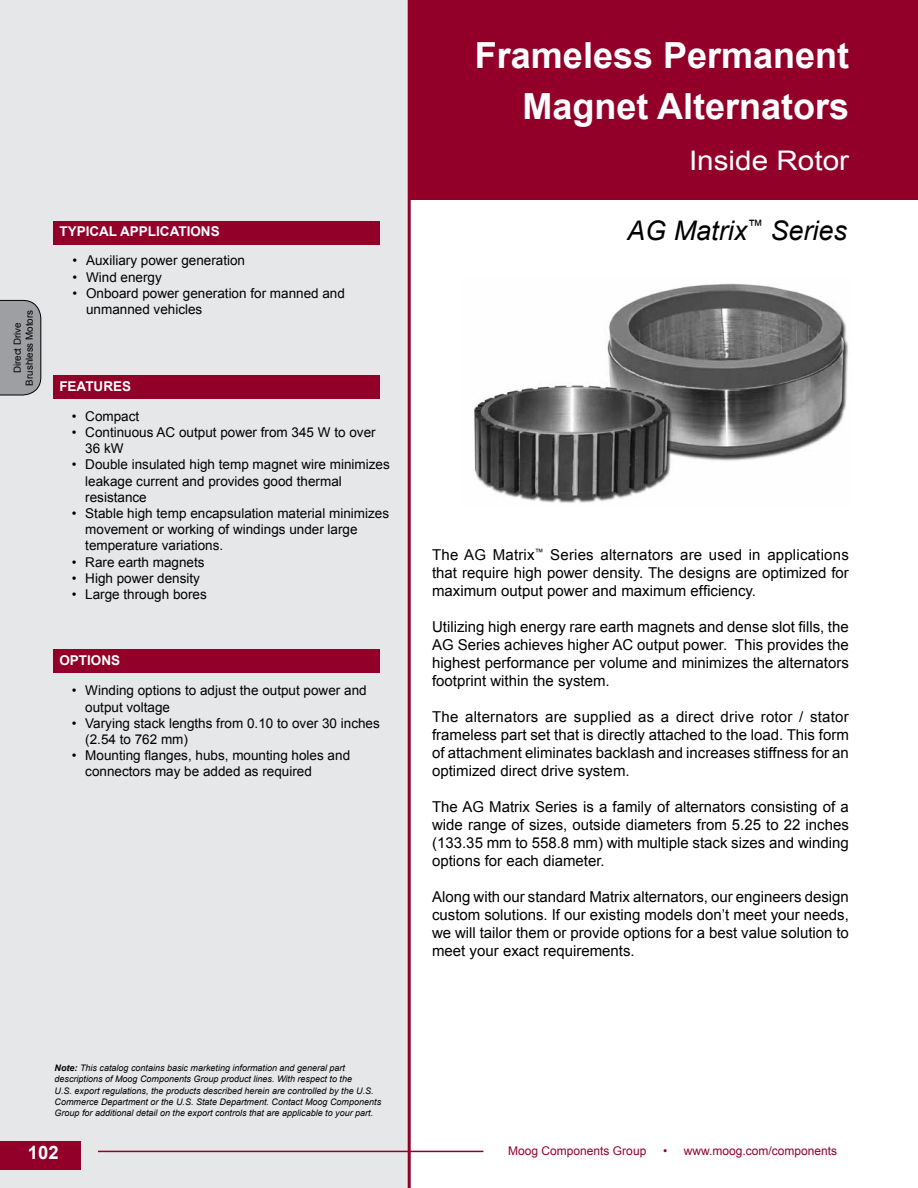
<style>
.page{position:relative;width:918px;height:1188px;background:#fff}
.page>*{position:absolute;margin:0;border:0;box-sizing:border-box;transform-origin:0 0}
.t1{font:700 36px/51px "Arial";color:#fff;text-align:right}
.t2{font:italic 27px "Arial";color:#000}
.t3{font:27px "Arial";color:#fff;scale:1.1 1}
.t4{font:700 18.45px "Arial";color:#fff}
.t5{font:15px/18px "Arial";color:#000;text-align:justify}
.t6{font:13.5px/16.2px "Arial";color:#000}
.t7{font:700 13.5px "Arial";color:#fff}
.t8{font:12px "Arial";color:#920029}
.t9{font:9.75px/12px "Arial";color:#000;text-align:center}
.t10{font:italic 9px/11.2px "Arial";color:#000}
.s1{font-weight:700}
</style>
<div class="page">
<svg style="left:411px;top:1150px;width:73px;height:3px"></svg>
<div style="left:0;top:0;width:410px;height:1188px;background:#e6e7e8"></div>
<div style="left:410px;top:0;width:508px;height:199px;background:#920029"></div>
<div style="left:53px;top:221px;width:327px;height:24px;background:#920029"></div>
<div style="left:53px;top:375px;width:327px;height:23px;background:#920029"></div>
<hr style="left:408px;top:0;width:3px;height:1188px;background:#920029">
<div style="left:53px;top:649px;width:327px;height:24px;background:#920029"></div>
<div style="left:0;top:1141px;width:81px;height:28px;background:#920029"></div>
<hr style="left:98px;top:1151px;width:385px;height:1px;background:#920029">
<svg style="left:0;top:300px;width:41px;height:95px"></svg>
<img style="left:474px;top:283px;width:374px;height:220px">
<p class="t9" style="left:12px;top:386px;width:77px;rotate:-90deg">Direct Drive<br>Brushless Motors</p>
<p class="t7" style="left:59px;top:223px;width:162px">TYPICAL APPLICATIONS</p>
<p class="t6" style="left:73px;top:253px;width:174px">• Auxiliary power generation</p>
<p class="t6" style="left:73px;top:269px;width:91px">• Wind energy</p>
<p class="t6" style="left:86px;top:285px;width:260px;text-indent:-13px">• Onboard power generation for manned and unmanned vehicles</p>
<p class="t7" style="left:59px;top:377px;width:73px">FEATURES</p>
<p class="t6" style="left:72px;top:408px;width:69px">• Compact</p>
<p class="t6" style="left:85px;top:424px;width:292px;text-indent:-14px">• Continuous AC output power from 345 W to over<br>36 kW</p>
<p class="t6" style="left:85px;top:457px;width:306px;text-indent:-14px">• Double insulated high temp magnet wire minimizes leakage current and provides good thermal resistance</p>
<p class="t6" style="left:85px;top:505px;width:305px;text-indent:-14px">• Stable high temp encapsulation material minimizes movement or working of windings under large temperature variations.</p>
<p class="t6" style="left:72px;top:554px;width:134px">• Rare earth magnets</p>
<p class="t6" style="left:72px;top:570px;width:130px">• High power density</p>
<p class="t6" style="left:72px;top:586px;width:137px">• Large through bores</p>
<p class="t7" style="left:59px;top:651px;width:62px">OPTIONS</p>
<p class="t6" style="left:85px;top:683px;width:283px;text-indent:-14px">• Winding options to adjust the output power and output voltage</p>
<p class="t6" style="left:85px;top:715px;width:296px;text-indent:-13px">• Varying stack lengths from 0.10 to over 30 inches (2.54 to 762 mm)</p>
<p class="t6" style="left:85px;top:747px;width:266px;text-indent:-13px">• Mounting flanges, hubs, mounting holes and connectors may be added as required</p>
<p class="t10" style="left:55px;top:1062px;width:328px"><span class="s1">Note:</span> This catalog contains basic marketing information and general part descriptions of Moog Components Group product lines. With respect to the<br>U.S. export regulations, the products described herein are controlled by the U.S.<br>Commerce Department or the U.S. State Department. Contact Moog Components Group for additional detail on the export controls that are applicable to your part.</p>
<p class="t4" style="left:28px;top:1141px;width:32px">102</p>
<h1 class="t1" style="left:475px;top:31px;width:376px">Frameless Permanent<br>Magnet Alternators</h1>
<h2 class="t3" style="left:689px;top:143px;width:147px">Inside Rotor</h2>
<h2 class="t2" style="left:627px;top:213px;width:221px">AG Matrix<sup>™</sup> Series</h2>
<p class="t5" style="left:432px;top:546px;width:418px">The AG Matrix<sup>™</sup> Series alternators are used in applications that require high power density. The designs are optimized for maximum output power and maximum efficiency.</p>
<p class="t5" style="left:432px;top:618px;width:418px">Utilizing high energy rare earth magnets and dense slot fills, the AG Series achieves higher AC output power. This provides the highest performance per volume and minimizes the alternators footprint within the system.</p>
<p class="t5" style="left:432px;top:708px;width:418px">The alternators are supplied as a direct drive rotor / stator frameless part set that is directly attached to the load. This form of attachment eliminates backlash and increases stiffness for an optimized direct drive system.</p>
<p class="t5" style="left:432px;top:798px;width:418px">The AG Matrix Series is a family of alternators consisting of a wide range of sizes, outside diameters from 5.25 to 22 inches (133.35 mm to 558.8 mm) with multiple stack sizes and winding options for each diameter.</p>
<p class="t5" style="left:432px;top:888px;width:418px">Along with our standard Matrix alternators, our engineers design custom solutions. If our existing models don’t meet your needs, we will tailor them or provide options for a best value solution to meet your exact requirements.</p>
<p class="t8" style="left:508px;top:1143px;width:140px">Moog Components Group</p>
<p class="t8" style="left:663px;top:1143px;width:176px">• www.moog.com/components</p>
</div>
